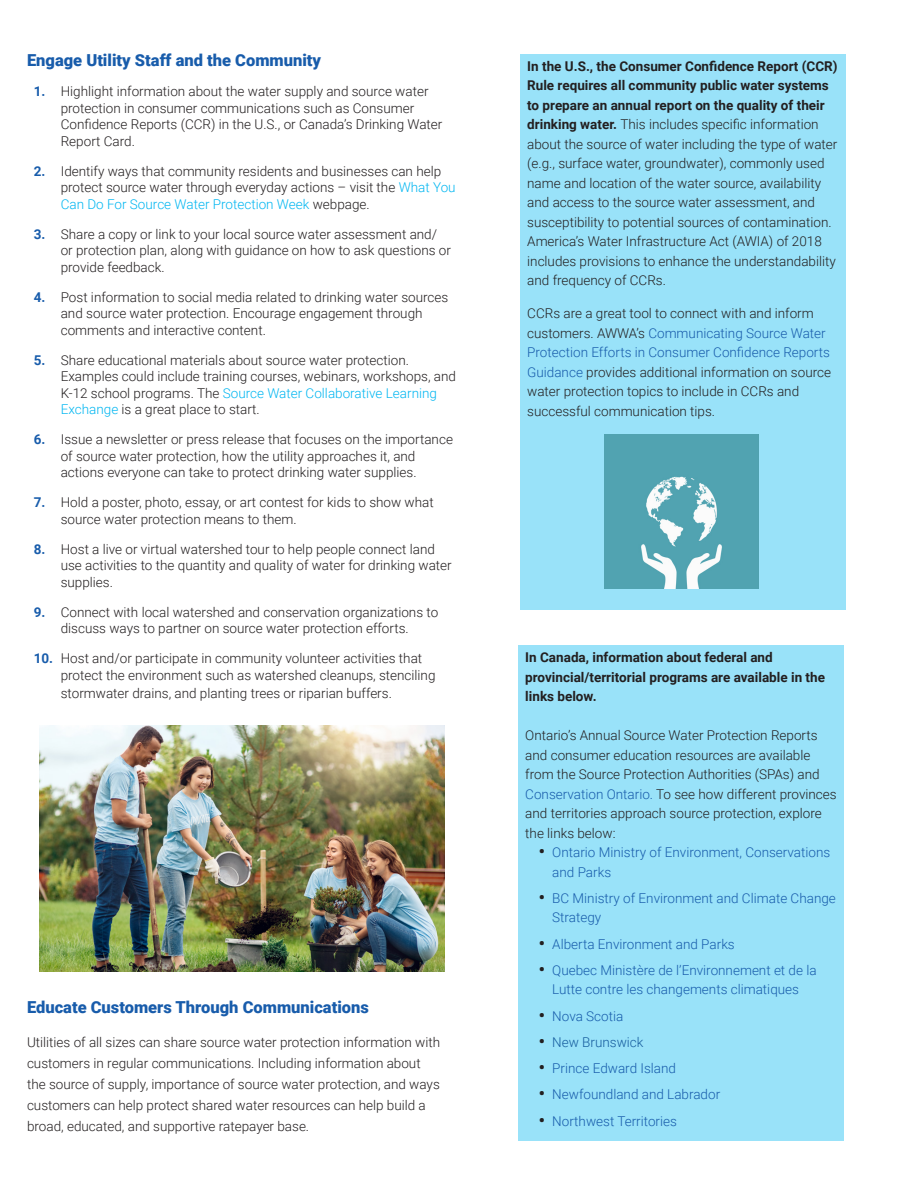
<style>
.page{position:relative;width:918px;height:1188px;background:#fff}
.page>*{position:absolute;margin:0;border:0;box-sizing:border-box;transform-origin:0 0}
.Body_Text{font:900 16.5px "Roboto";color:#185cab}
.PARAGRAPH{font:300 13.5px/19.5px "Roboto";color:#231f20}
.Body_Text-2{font:300 13.5px/21px "Roboto";color:#231f20}
.t1{font:300 13.5px/19.5px "Roboto";color:#185cab}
.t2{font:700 13.5px/19.5px "Roboto";color:#231f20}
.t3{font:300 13.5px "Roboto";color:#175d9e}
.s1{font-weight:700;color:#185cab}
.s2{color:#00b6f1}
.s3{font-weight:700}
.s4{color:#185cab}
.s5{font-weight:900;font-size:16.5px;color:#231f20}
</style>
<div class="page">
<img style="left:39px;top:726px;width:405px;height:246px">
<div style="left:520px;top:54px;width:326px;height:555px;background:#99e2f9"></div>
<img style="left:605px;top:435px;width:153px;height:153px">
<div style="left:519px;top:645px;width:325px;height:496px;background:#99e2f9"></div>
<p class="Body_Text" style="left:27px;top:49px;width:296px">Engage Utility Staff and the Community</p>
<p class="PARAGRAPH" style="left:61px;top:83px;width:383px;line-height:16.5px;text-indent:-27px"><span class="s1">1.</span> Highlight information about the water supply and source water protection in consumer communications such as Consumer Confidence Reports (CCR) in the U.S., or Canada’s Drinking Water Report Card.</p>
<p class="PARAGRAPH" style="left:61px;top:162px;width:396px;line-height:16.5px;text-indent:-27px"><span class="s1">2.</span> Identify ways that community residents and businesses can help protect source water through everyday actions – visit the <span class="s2">What You<br>Can Do For Source Water Protection Week</span> webpage.</p>
<p class="PARAGRAPH" style="left:61px;top:225px;width:392px;line-height:16.5px;text-indent:-27px"><span class="s1">3.</span> Share a copy or link to your local source water assessment and/ or protection plan, along with guidance on how to ask questions or provide feedback.</p>
<p class="PARAGRAPH" style="left:61px;top:288px;width:389px;line-height:16.5px;text-indent:-27px"><span class="s1">4.</span> Post information to social media related to drinking water sources and source water protection. Encourage engagement through comments and interactive content.</p>
<p class="PARAGRAPH" style="left:61px;top:351px;width:397px;line-height:16.5px;text-indent:-27px"><span class="s1">5.</span> Share educational materials about source water protection.<br>Examples could include training courses, webinars, workshops, and K-12 school programs. The <span class="s2">Source Water Collaborative Learning Exchange</span> is a great place to start.</p>
<p class="PARAGRAPH" style="left:61px;top:431px;width:394px;line-height:16.5px;text-indent:-27px"><span class="s1">6.</span> Issue a newsletter or press release that focuses on the importance of source water protection, how the utility approaches it, and actions everyone can take to protect drinking water supplies.</p>
<p class="PARAGRAPH" style="left:61px;top:494px;width:375px;line-height:16.5px;text-indent:-27px"><span class="s1">7.</span> Hold a poster, photo, essay, or art contest for kids to show what source water protection means to them.</p>
<p class="PARAGRAPH" style="left:61px;top:540px;width:393px;line-height:16.5px;text-indent:-27px"><span class="s1">8.</span> Host a live or virtual watershed tour to help people connect land use activities to the quantity and quality of water for drinking water supplies.</p>
<p class="PARAGRAPH" style="left:34px;top:603px;width:406px;line-height:16.5px;text-align:center"><span class="s1">9.</span> Connect with local watershed and conservation organizations to discuss ways to partner on source water protection efforts.</p>
<p class="PARAGRAPH" style="left:61px;top:650px;width:376px;line-height:16.5px;text-indent:-27px"><span class="s1">10.</span> Host and/or participate in community volunteer activities that protect the environment such as watershed cleanups, stenciling</p>
<p class="PARAGRAPH" style="left:61px;top:683px;width:333px">stormwater drains, and planting trees or riparian buffers.</p>
<p class="Body_Text" style="left:27px;top:995px;width:343px">Educate Customers Through Communications</p>
<p class="Body_Text-2" style="left:27px;top:1032px;width:415px">Utilities of all sizes can share source water protection information with customers in regular communications. Including information about the source of supply, importance of source water protection, and ways customers can help protect shared water resources can help build a broad, educated, and supportive ratepayer base.</p>
<p class="PARAGRAPH" style="left:527px;top:56px;width:312px"><span class="s3">In the U.S., the Consumer Confidence Report (CCR)<br>Rule requires all community public water systems to prepare an annual report on the quality of their drinking water.</span> This includes specific information about the source of water including the type of water (e.g., surface water, groundwater), commonly used name and location of the water source, availability and access to the source water assessment, and susceptibility to potential sources of contamination.<br>America’s Water Infrastructure Act (AWIA) of 2018 includes provisions to enhance the understandability and frequency of CCRs.</p>
<p class="PARAGRAPH" style="left:527px;top:303px;width:305px">CCRs are a great tool to connect with and inform customers. AWWA’s <span class="s4">Communicating Source Water Protection Efforts in Consumer Confidence Reports Guidance</span> provides additional information on source water protection topics to include in CCRs and successful communication tips.</p>
<p class="t2" style="left:525px;top:647px;width:301px">In Canada, information about federal and provincial/territorial programs are available in the links below.</p>
<p class="PARAGRAPH" style="left:525px;top:725px;width:313px">Ontario’s Annual Source Water Protection Reports and consumer education resources are available from the Source Protection Authorities (SPAs) and <span class="s4">Conservation Ontario.</span> To see how different provinces and territories approach source protection, explore the links below:</p>
<p class="t1" style="left:552px;top:842px;width:280px;text-indent:-14px"><span class="s5">•</span> Ontario Ministry of Environment, Conservations and Parks</p>
<p class="t1" style="left:552px;top:888px;width:285px;text-indent:-14px"><span class="s5">•</span> BC Ministry of Environment and Climate Change<br>Strategy</p>
<p class="t1" style="left:539px;top:934px;width:197px"><span class="s5">•</span> Alberta Environment and Parks</p>
<p class="t1" style="left:539px;top:960px;width:279px;text-align:center"><span class="s5">•</span> Quebec Ministère de l’Environnement et de la<br>Lutte contre les changements climatiques</p>
<p class="t1" style="left:539px;top:1006px;width:86px"><span class="s5">•</span> Nova Scotia</p>
<p class="t3" style="left:539px;top:1033px;width:106px"><span class="s5">•</span> New Brunswick</p>
<p class="t1" style="left:539px;top:1058px;width:139px"><span class="s5">•</span> Prince Edward Island</p>
<p class="t1" style="left:539px;top:1084px;width:183px"><span class="s5">•</span> Newfoundland and Labrador</p>
<p class="t1" style="left:539px;top:1111px;width:140px"><span class="s5">•</span> Northwest Territories</p>
</div>
